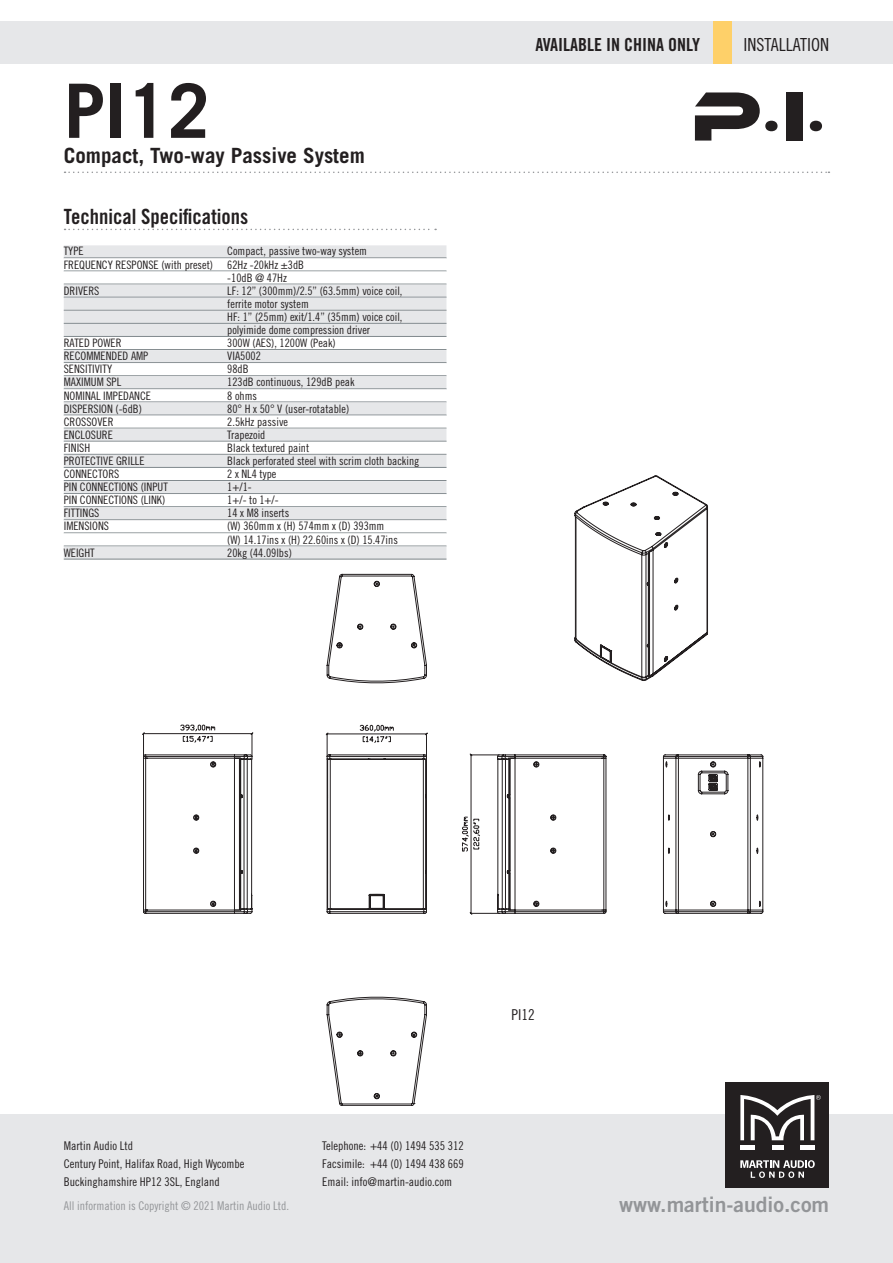
<style>
.page{position:relative;width:893px;height:1263px;background:#fff}
.page>*{position:absolute;margin:0;border:0;box-sizing:border-box;transform-origin:0 0}
.t1{font:700 75px "Trade Gothic";color:#231f20}
.t2{font:21.15px "Trade Gothic Bold Two";color:#939598}
.t3{font:700 21px "Trade Gothic";color:#231f20}
.t4{font:21px "Trade Gothic Bold Cond Twenty";color:#231f20}
.t5{font:18px "Trade Gothic Bold Cond Twenty";color:#231f20}
.t6{font:18px "Trade Gothic Cond Eighteen";color:#231f20}
.t7{font:15px "Trade Gothic Cond Eighteen";color:#231f20}
.t8{font:12px/18px "Trade Gothic Cond Eighteen";color:#231f20}
.t9{font:12px "Trade Gothic Cond Eighteen";color:#939598}
.t10{font:11.7px/13px "Trade Gothic Cond Eighteen";color:#231f20}
</style>
<div class="page">
<div style="left:0;top:21px;width:893px;height:43px;background:#e6e7e9"></div>
<svg style="left:65px;top:172px;width:764px;height:1px"></svg>
<div style="left:0;top:1114px;width:893px;height:149px;background:#e6e7e9"></div>
<div style="left:725px;top:1082px;width:104px;height:105px;background:#231f20"></div>
<div style="left:740px;top:1145px;width:15px;height:5px;background:#fff"></div>
<div style="left:800px;top:1145px;width:14px;height:5px;background:#fff"></div>
<div style="left:772px;top:1145px;width:11px;height:5px;background:#fff"></div>
<svg style="left:740px;top:1160px;width:75px;height:18px"></svg>
<svg style="left:740px;top:1095px;width:81px;height:45px"></svg>
<div style="left:713px;top:21px;width:18px;height:43px;background:#fed069"></div>
<svg style="left:695px;top:92px;width:65px;height:49px"></svg>
<div style="left:765px;top:121px;width:12px;height:10px;background:#231f20;border-radius:50%"></div>
<div style="left:810px;top:121px;width:12px;height:10px;background:#231f20;border-radius:50%"></div>
<div style="left:786px;top:92px;width:17px;height:49px;background:#231f20"></div>
<svg style="left:326px;top:578px;width:13px;height:525px"></svg>
<svg style="left:339px;top:480px;width:324px;height:626px"></svg>
<svg style="left:574px;top:476px;width:134px;height:431px"></svg>
<svg style="left:663px;top:754px;width:100px;height:160px"></svg>
<hr style="left:342px;top:1105px;width:70px;height:1px;background:#231f20">
<svg style="left:143px;top:724px;width:464px;height:191px"></svg>
<svg style="left:65px;top:229px;width:371px;height:1px"></svg>
<div style="left:64px;top:245px;width:382px;height:13px;background:#e6e7e9"></div>
<hr style="left:64px;top:257px;width:382px;height:1px;background:#81898d">
<hr style="left:64px;top:271px;width:382px;height:1px;background:#81898d">
<hr style="left:64px;top:284px;width:382px;height:1px;background:#81898d">
<div style="left:64px;top:285px;width:382px;height:13px;background:#e6e7e9"></div>
<hr style="left:64px;top:297px;width:382px;height:1px;background:#81898d">
<div style="left:64px;top:298px;width:382px;height:13px;background:#e6e7e9"></div>
<hr style="left:64px;top:310px;width:382px;height:1px;background:#81898d">
<div style="left:64px;top:311px;width:382px;height:13px;background:#e6e7e9"></div>
<hr style="left:64px;top:323px;width:382px;height:1px;background:#81898d">
<div style="left:64px;top:324px;width:382px;height:13px;background:#e6e7e9"></div>
<hr style="left:64px;top:336px;width:382px;height:1px;background:#81898d">
<hr style="left:64px;top:349px;width:382px;height:1px;background:#81898d">
<div style="left:64px;top:350px;width:382px;height:13px;background:#e6e7e9"></div>
<hr style="left:64px;top:362px;width:382px;height:1px;background:#81898d">
<hr style="left:64px;top:375px;width:382px;height:1px;background:#81898d">
<div style="left:64px;top:376px;width:382px;height:13px;background:#e6e7e9"></div>
<hr style="left:64px;top:388px;width:382px;height:1px;background:#81898d">
<div style="left:64px;top:402px;width:382px;height:14px;background:#e6e7e9"></div>
<hr style="left:64px;top:415px;width:382px;height:1px;background:#81898d">
<hr style="left:64px;top:428px;width:382px;height:1px;background:#81898d">
<div style="left:64px;top:429px;width:382px;height:13px;background:#e6e7e9"></div>
<hr style="left:64px;top:441px;width:382px;height:1px;background:#81898d">
<hr style="left:64px;top:454px;width:382px;height:1px;background:#81898d">
<div style="left:64px;top:455px;width:382px;height:13px;background:#e6e7e9"></div>
<hr style="left:64px;top:467px;width:382px;height:1px;background:#81898d">
<hr style="left:64px;top:480px;width:382px;height:1px;background:#81898d">
<div style="left:64px;top:481px;width:382px;height:13px;background:#e6e7e9"></div>
<hr style="left:64px;top:493px;width:382px;height:1px;background:#81898d">
<div style="left:64px;top:494px;width:382px;height:13px;background:#fff"></div>
<hr style="left:64px;top:506px;width:382px;height:1px;background:#81898d">
<div style="left:64px;top:507px;width:382px;height:13px;background:#e6e7e9"></div>
<hr style="left:64px;top:519px;width:382px;height:1px;background:#81898d">
<div style="left:64px;top:520px;width:382px;height:13px;background:#fff"></div>
<hr style="left:64px;top:532px;width:382px;height:1px;background:#81898d">
<div style="left:64px;top:533px;width:382px;height:13px;background:#fff"></div>
<hr style="left:64px;top:546px;width:382px;height:1px;background:#81898d">
<div style="left:64px;top:547px;width:382px;height:13px;background:#e6e7e9"></div>
<hr style="left:64px;top:559px;width:382px;height:1px;background:#81898d">
<h1 class="t1" style="left:64px;top:65px;width:147px">PI12</h1>
<h3 class="t3" style="left:64px;top:143px;width:303px">Compact, Two-way Passive System</h3>
<h3 class="t4" style="left:64px;top:204px;width:186px">Technical Specifications</h3>
<p class="t10" style="left:64px;top:245px;width:22px">TYPE</p>
<p class="t10" style="left:227px;top:245px;width:141px">Compact, passive two-way system</p>
<p class="t10" style="left:64px;top:258px;width:242px">FREQUENCY RESPONSE (with preset) 62Hz -20kHz ±3dB</p>
<p class="t10" style="left:227px;top:271px;width:61px">-10dB @ 47Hz</p>
<p class="t10" style="left:64px;top:284px;width:37px">DRIVERS</p>
<p class="t10" style="left:227px;top:284px;width:177px">LF: 12” (300mm)/2.5” (63.5mm) voice coil, ferrite motor system<br>HF: 1” (25mm) exit/1.4” (35mm) voice coil, polyimide dome compression driver</p>
<p class="t10" style="left:64px;top:336px;width:59px">RATED POWER</p>
<p class="t10" style="left:227px;top:336px;width:110px">300W (AES), 1200W (Peak)</p>
<p class="t10" style="left:64px;top:349px;width:86px">RECOMMENDED AMP</p>
<p class="t10" style="left:227px;top:349px;width:35px">VIA5002</p>
<p class="t10" style="left:64px;top:362px;width:50px">SENSITIVITY</p>
<p class="t10" style="left:227px;top:362px;width:23px">98dB</p>
<p class="t10" style="left:64px;top:376px;width:59px">MAXIMUM SPL</p>
<p class="t10" style="left:227px;top:376px;width:129px">123dB continuous, 129dB peak</p>
<p class="t10" style="left:64px;top:389px;width:89px">NOMINAL IMPEDANCE</p>
<p class="t10" style="left:227px;top:389px;width:31px">8 ohms</p>
<p class="t10" style="left:64px;top:402px;width:80px">DISPERSION (-6dB)</p>
<p class="t10" style="left:227px;top:402px;width:123px">80° H x 50° V (user-rotatable)</p>
<p class="t10" style="left:64px;top:415px;width:51px">CROSSOVER</p>
<p class="t10" style="left:227px;top:415px;width:62px">2.5kHz passive</p>
<p class="t10" style="left:64px;top:428px;width:51px">ENCLOSURE</p>
<p class="t10" style="left:227px;top:428px;width:40px">Trapezoid</p>
<p class="t10" style="left:64px;top:441px;width:28px">FINISH</p>
<p class="t10" style="left:227px;top:441px;width:84px">Black textured paint</p>
<p class="t10" style="left:64px;top:454px;width:82px">PROTECTIVE GRILLE</p>
<p class="t10" style="left:227px;top:454px;width:194px">Black perforated steel with scrim cloth backing</p>
<p class="t10" style="left:64px;top:467px;width:57px">CONNECTORS</p>
<p class="t10" style="left:227px;top:467px;width:51px">2 x NL4 type</p>
<p class="t10" style="left:64px;top:480px;width:106px">PIN CONNECTIONS (INPUT</p>
<p class="t10" style="left:227px;top:480px;width:26px">1+/1-</p>
<p class="t10" style="left:64px;top:493px;width:103px">PIN CONNECTIONS (LINK)</p>
<p class="t10" style="left:227px;top:493px;width:53px">1+/- to 1+/-</p>
<p class="t10" style="left:64px;top:506px;width:37px">FITTINGS</p>
<p class="t10" style="left:227px;top:506px;width:64px">14 x M8 inserts</p>
<p class="t10" style="left:64px;top:520px;width:47px">IMENSIONS</p>
<p class="t10" style="left:227px;top:520px;width:172px">(W) 360mm x (H) 574mm x (D) 393mm (W) 14.17ins x (H) 22.60ins x (D) 15.47ins</p>
<p class="t10" style="left:64px;top:546px;width:33px">WEIGHT</p>
<p class="t10" style="left:227px;top:546px;width:66px">20kg (44.09lbs)</p>
<h3 class="t5" style="left:536px;top:34px;width:166px">AVAILABLE IN CHINA ONLY</h3>
<h3 class="t6" style="left:743px;top:34px;width:87px">INSTALLATION</h3>
<p class="t8" style="left:64px;top:1136px;width:182px">Martin Audio Ltd<br>Century Point, Halifax Road, High Wycombe<br>Buckinghamshire HP12 3SL, England</p>
<p class="t9" style="left:64px;top:1198px;width:227px">All information is Copyright © 2021 Martin Audio Ltd.</p>
<p class="t8" style="left:322px;top:1136px;width:143px;text-align:justify">Telephone: +44 (0) 1494 535 312<br>Facsimile: +44 (0) 1494 438 669<br>Email: info@martin-audio.com</p>
<p class="t7" style="left:511px;top:1005px;width:25px">PI12</p>
<h2 class="t2" style="left:619px;top:1191px;width:212px">www.martin-audio.com</h2>
</div>
